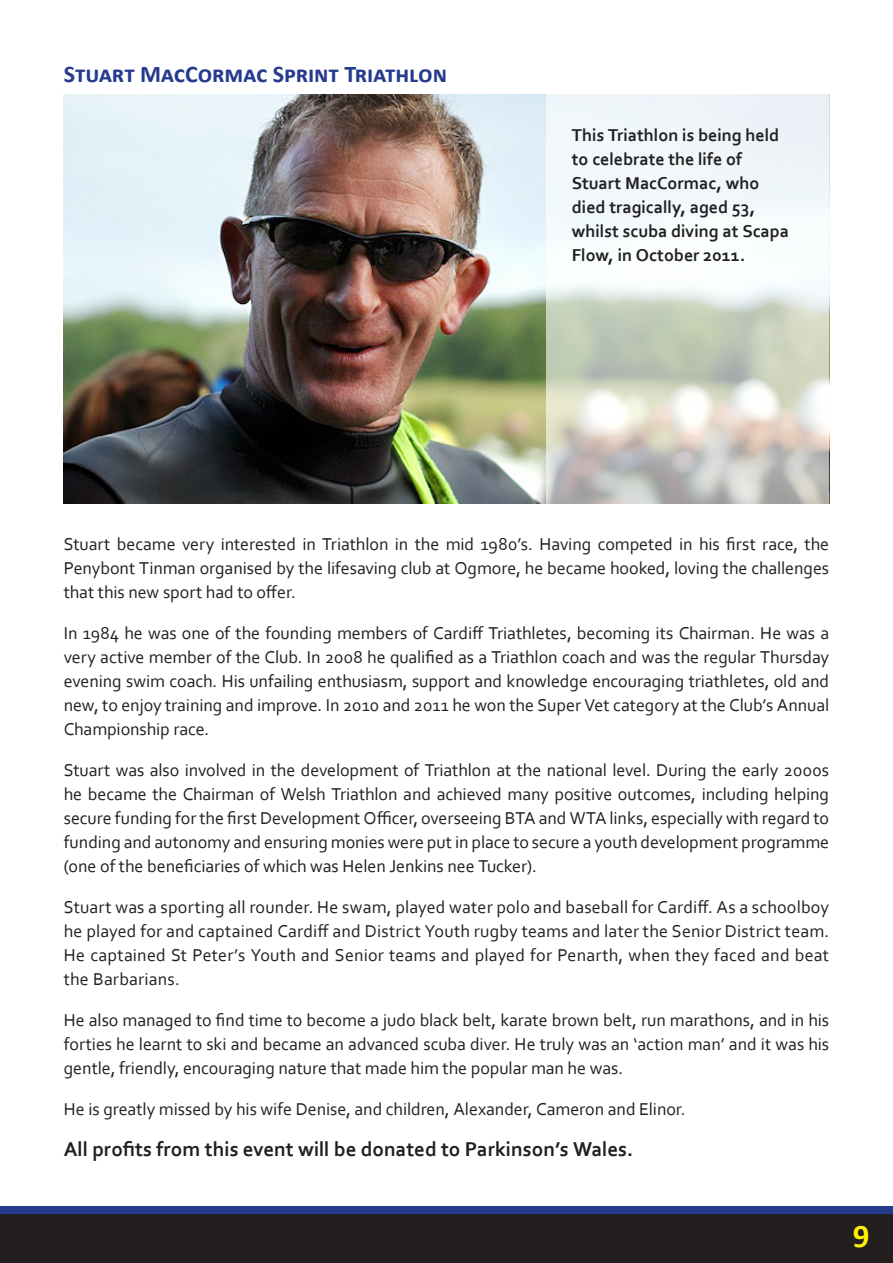
<style>
.page{position:relative;width:893px;height:1263px;background:#fff}
.page>*{position:absolute;margin:0;border:0;box-sizing:border-box;transform-origin:0 0}
.t1{font:700 33px "Calibri";color:#fff101}
.t2{font:700 24px "Calibri";letter-spacing:-.005em;color:#263a8e}
.Paragraph{font:700 21px "Corbel";color:#231f20}
.Paragraph-2{font:18px/24px "Corbel";letter-spacing:-.005em;color:#231f20;text-align:justify}
.Paragraph-3{font:700 18px/24px "Corbel";color:#231f20}
</style>
<div class="page">
<div style="left:0;top:1212px;width:893px;height:51px;background:#231f20"></div>
<div style="left:0;top:1206px;width:893px;height:8px;background:#263a8e"></div>
<img style="left:64px;top:95px;width:482px;height:409px">
<svg style="left:546px;top:95px;width:283px;height:409px"></svg>
<p class="t2" style="left:64px;top:58px;width:385px">Stuart MacCormac Sprint Triathlon</p>
<p class="Paragraph-3" style="left:572px;top:123px;width:219px">This Triathlon is being held to celebrate the life of<br>Stuart MacCormac, who died tragically, aged 53, whilst scuba diving at Scapa<br>Flow, in October 2011.</p>
<p class="Paragraph-2" style="left:64px;top:531px;width:767px">Stuart became very interested in Triathlon in the mid 1980’s. Having competed in his first race, the Penybont Tinman organised by the lifesaving club at Ogmore, he became hooked, loving the challenges that this new sport had to offer.</p>
<p class="Paragraph-2" style="left:64px;top:620px;width:767px">In 1984 he was one of the founding members of Cardiff Triathletes, becoming its Chairman. He was a very active member of the Club. In 2008 he qualified as a Triathlon coach and was the regular Thursday evening swim coach. His unfailing enthusiasm, support and knowledge encouraging triathletes, old and new, to enjoy training and improve. In 2010 and 2011 he won the Super Vet category at the Club’s Annual Championship race.</p>
<p class="Paragraph-2" style="left:64px;top:757px;width:767px">Stuart was also involved in the development of Triathlon at the national level. During the early 2000s he became the Chairman of Welsh Triathlon and achieved many positive outcomes, including helping secure funding for the first Development Officer, overseeing BTA and WTA links, especially with regard to funding and autonomy and ensuring monies were put in place to secure a youth development programme (one of the beneficiaries of which was Helen Jenkins nee Tucker).</p>
<p class="Paragraph-2" style="left:64px;top:894px;width:767px">Stuart was a sporting all rounder. He swam, played water polo and baseball for Cardiff. As a schoolboy he played for and captained Cardiff and District Youth rugby teams and later the Senior District team.<br>He captained St Peter’s Youth and Senior teams and played for Penarth, when they faced and beat the Barbarians.</p>
<p class="Paragraph-2" style="left:64px;top:1007px;width:767px">He also managed to find time to become a judo black belt, karate brown belt, run marathons, and in his forties he learnt to ski and became an advanced scuba diver. He truly was an ‘action man’ and it was his gentle, friendly, encouraging nature that made him the popular man he was.</p>
<p class="Paragraph-2" style="left:64px;top:1096px;width:623px">He is greatly missed by his wife Denise, and children, Alexander, Cameron and Elinor.</p>
<p class="Paragraph" style="left:64px;top:1136px;width:571px">All profits from this event will be donated to Parkinson’s Wales.</p>
<h1 class="t1" style="left:853px;top:1215px;width:18px">9</h1>
</div>
